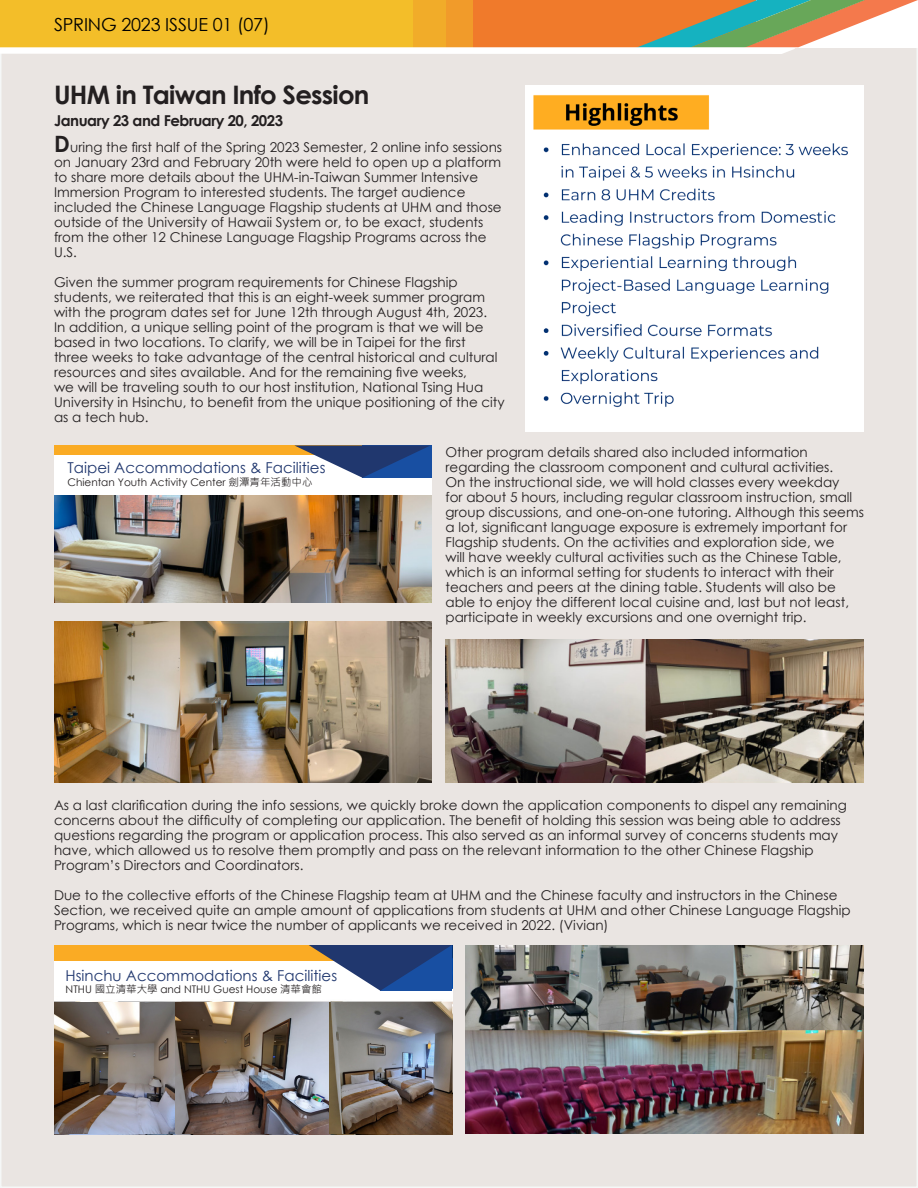
<style>
.page{position:relative;width:918px;height:1188px;background:#fff}
.page>*{position:absolute;margin:0;border:0;box-sizing:border-box;transform-origin:0 0}
.Newsletter_Content_T{font:700 25.5px "Century Gothic";letter-spacing:-.03em;color:#231f20}
.t1{font:18px "Century Gothic";letter-spacing:-.01em;color:#000}
.Paragraph_Style_1{font:15px "Century Gothic";color:#20376e}
.Newsletter_Title_Sub{font:700 15px "Century Gothic";letter-spacing:-.03em;color:#231f20}
.Newsletter_Body{font:13.5px/15px "Century Gothic";color:#231f20}
.Paragraph_Style_1-2{font:10.5px "Century Gothic";color:#231f20}
.s1{font-weight:700;font-size:22.5px}
.s2{font-family:"Microsoft Jheng Hei"}
</style>
<div class="page">
<div style="left:0;top:0;width:918px;height:1188px;background:#eae5e2;border:2px solid #f5f7f7"></div>
<svg style="left:0;top:0;width:918px;height:54px;background:#e1b35b"></svg>
<img style="left:54px;top:495px;width:378px;height:108px">
<img style="left:466px;top:945px;width:398px;height:189px">
<img style="left:526px;top:85px;width:338px;height:347px">
<img style="left:54px;top:621px;width:378px;height:162px">
<img style="left:446px;top:639px;width:418px;height:144px">
<img style="left:54px;top:961px;width:398px;height:42px">
<div style="left:54px;top:452px;width:378px;height:43px;background:#fff"></div>
<div style="left:64px;top:945px;width:387px;height:54px;background:#fff"></div>
<img style="left:54px;top:1003px;width:398px;height:131px">
<div style="left:54px;top:945px;width:338px;height:16px;background:#faab24"></div>
<svg style="left:309px;top:945px;width:143px;height:46px"></svg>
<div style="left:54px;top:446px;width:321px;height:9px;background:#faab24"></div>
<div style="left:362px;top:446px;width:70px;height:32px;background:#184fa2"></div>
<svg style="left:295px;top:446px;width:134px;height:32px"></svg>
<h2 class="t1" style="left:54px;top:12px;width:217px">SPRING 2023 ISSUE 01 (07)</h2>
<p class="Newsletter_Content_T" style="left:54px;top:76px;width:317px">UHM in Taiwan Info Session</p>
<p class="Newsletter_Title_Sub" style="left:54px;top:109px;width:231px">January 23 and February 20, 2023</p>
<p class="Newsletter_Body" style="left:54px;top:139px;width:450px"><span class="s1">D</span>uring the first half of the Spring 2023 Semester, 2 online info sessions on January 23rd and February 20th were held to open up a platform to share more details about the UHM-in-Taiwan Summer Intensive Immersion Program to interested students. The target audience included the Chinese Language Flagship students at UHM and those outside of the University of Hawaii System or, to be exact, students from the other 12 Chinese Language Flagship Programs across the U.S.</p>
<p class="Newsletter_Body" style="left:54px;top:274px;width:452px">Given the summer program requirements for Chinese Flagship students, we reiterated that this is an eight-week summer program with the program dates set for June 12th through August 4th, 2023.<br>In addition, a unique selling point of the program is that we will be based in two locations. To clarify, we will be in Taipei for the first<br>three weeks to take advantage of the central historical and cultural resources and sites available. And for the remaining five weeks,<br>we will be traveling south to our host institution, National Tsing Hua University in Hsinchu, to benefit from the unique positioning of the city as a tech hub.</p>
<p class="Newsletter_Body" style="left:446px;top:445px;width:420px">Other program details shared also included information regarding the classroom component and cultural activities.<br>On the instructional side, we will hold classes every weekday<br>for about 5 hours, including regular classroom instruction, small group discussions, and one-on-one tutoring. Although this seems a lot, significant language exposure is extremely important for Flagship students. On the activities and exploration side, we<br>will have weekly cultural activities such as the Chinese Table, which is an informal setting for students to interact with their teachers and peers at the dining table. Students will also be able to enjoy the different local cuisine and, last but not least, participate in weekly excursions and one overnight trip.</p>
<p class="Paragraph_Style_1" style="left:68px;top:457px;width:260px">Taipei Accommodations &amp; Facilities</p>
<p class="Paragraph_Style_1-2" style="left:68px;top:475px;width:247px">Chientan Youth Activity Center <span class="s2">劍潭青年活動中心</span></p>
<p class="Newsletter_Body" style="left:54px;top:797px;width:794px">As a last clarification during the info sessions, we quickly broke down the application components to dispel any remaining concerns about the difficulty of completing our application. The benefit of holding this session was being able to address questions regarding the program or application process. This also served as an informal survey of concerns students may have, which allowed us to resolve them promptly and pass on the relevant information to the other Chinese Flagship Program’s Directors and Coordinators.</p>
<p class="Newsletter_Body" style="left:54px;top:887px;width:798px">Due to the collective efforts of the Chinese Flagship team at UHM and the Chinese faculty and instructors in the Chinese<br>Section, we received quite an ample amount of applications from students at UHM and other Chinese Language Flagship<br>Programs, which is near twice the number of applicants we received in 2022. (Vivian)</p>
<p class="Paragraph_Style_1" style="left:66px;top:965px;width:273px">Hsinchu Accommodations &amp; Facilities</p>
<p class="Paragraph_Style_1-2" style="left:66px;top:982px;width:258px">NTHU <span class="s2">國立清華大學</span> and NTHU Guest House <span class="s2">清華會館</span></p>
</div>
